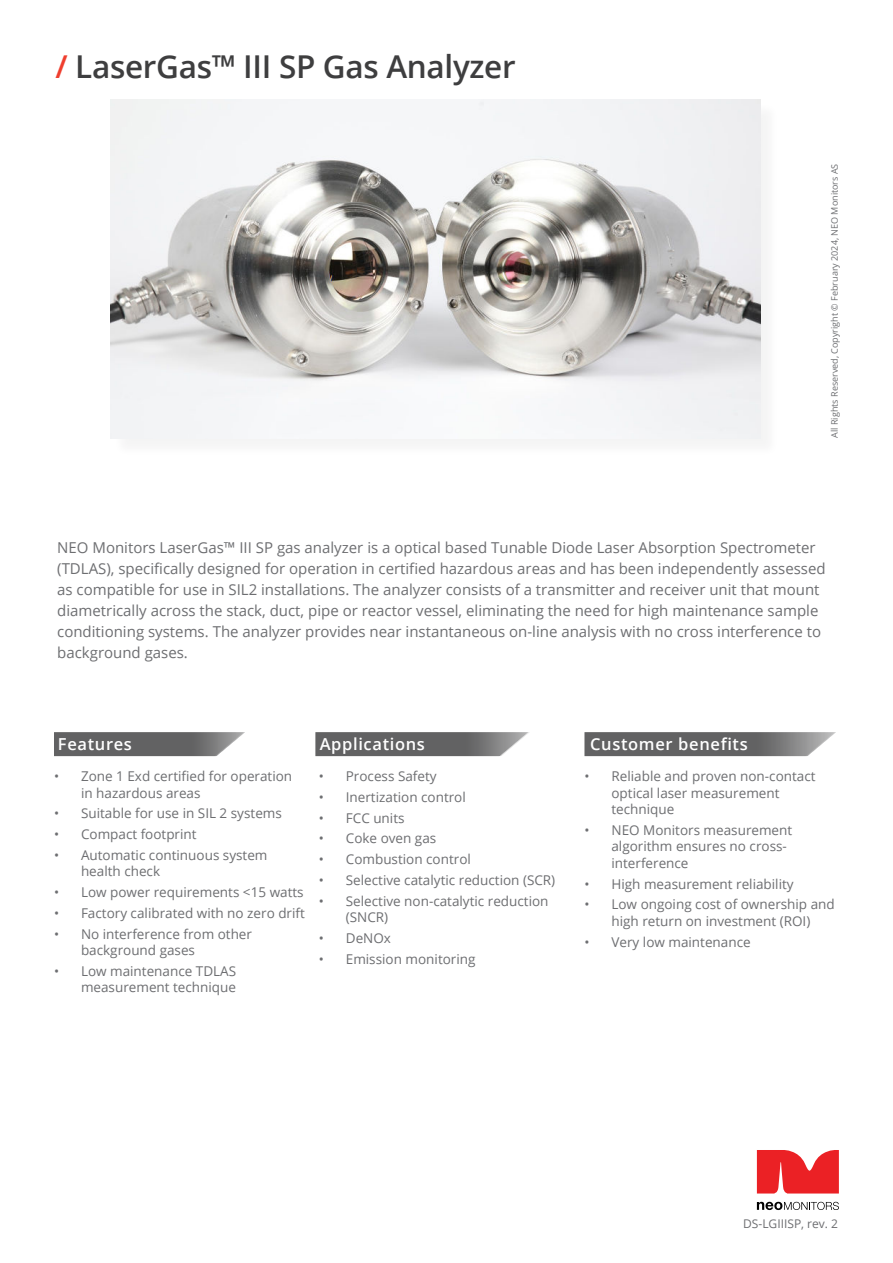
<style>
.page{position:relative;width:893px;height:1263px;background:#fff}
.page>*{position:absolute;margin:0;border:0;box-sizing:border-box;transform-origin:0 0}
.t1{font:600 31.5px "Open Sans";letter-spacing:-.01em;color:#3e3e3f}
.t2{font:600 16.5px "Open Sans";letter-spacing:.04em;color:#fff}
.t3{font:15px/21px "Open Sans";color:#6d6e71}
.t4{font:13.5px/16.5px "Open Sans";color:#6d6e71}
.t5{font:12px "Open Sans";color:#6d6e71}
.t6{font:9px "Open Sans";color:#6d6e71}
.s1{color:#ef3e2e}
</style>
<div class="page">
<div style="left:113px;top:102px;width:666px;height:355px;background:#f8f7f8"></div>
<img style="left:111px;top:100px;width:649px;height:339px">
<svg style="left:54px;top:732px;width:191px;height:24px;fill:#626263"></svg>
<svg style="left:315px;top:732px;width:214px;height:24px;fill:#626263"></svg>
<svg style="left:584px;top:732px;width:252px;height:24px;fill:#626263"></svg>
<svg style="left:757px;top:1202px;width:82px;height:8px"></svg>
<svg style="left:757px;top:1150px;width:82px;height:44px"></svg>
<h1 class="t1" style="left:55px;top:54px;width:462px"><span class="s1">/</span> LaserGas™ III SP Gas Analyzer</h1>
<p class="t6" style="left:831px;top:438px;width:276px;rotate:-90deg">All Rights Reserved, Copyright © February 2024, NEO Monitors AS</p>
<p class="t3" style="left:57px;top:538px;width:770px">NEO Monitors LaserGas™ III SP gas analyzer is a optical based Tunable Diode Laser Absorption Spectrometer (TDLAS), specifically designed for operation in certified hazardous areas and has been independently assessed as compatible for use in SIL2 installations. The analyzer consists of a transmitter and receiver unit that mount diametrically across the stack, duct, pipe or reactor vessel, eliminating the need for high maintenance sample conditioning systems. The analyzer provides near instantaneous on-line analysis with no cross interference to background gases.</p>
<p class="t2" style="left:58px;top:738px;width:76px">Features</p>
<p class="t2" style="left:320px;top:738px;width:107px">Applications</p>
<p class="t2" style="left:590px;top:738px;width:159px">Customer benefits</p>
<p class="t4" style="left:81px;top:769px;width:213px;text-indent:-27px">• Zone 1 Exd certified for operation in hazardous areas</p>
<p class="t4" style="left:54px;top:806px;width:229px">• Suitable for use in SIL 2 systems</p>
<p class="t4" style="left:54px;top:827px;width:144px">• Compact footprint</p>
<p class="t4" style="left:81px;top:848px;width:188px;text-indent:-27px">• Automatic continuous system health check</p>
<p class="t4" style="left:54px;top:885px;width:251px">• Low power requirements &lt;15 watts</p>
<p class="t4" style="left:54px;top:906px;width:252px">• Factory calibrated with no zero drift</p>
<p class="t4" style="left:81px;top:927px;width:173px;text-indent:-27px">• No interference from other background gases</p>
<p class="t4" style="left:54px;top:964px;width:184px;text-align:right">• Low maintenance TDLAS measurement technique</p>
<p class="t4" style="left:319px;top:769px;width:119px">• Process Safety</p>
<p class="t4" style="left:319px;top:790px;width:148px">• Inertization control</p>
<p class="t4" style="left:319px;top:811px;width:87px">• FCC units</p>
<p class="t4" style="left:319px;top:831px;width:119px">• Coke oven gas</p>
<p class="t4" style="left:319px;top:852px;width:154px">• Combustion control</p>
<p class="t4" style="left:319px;top:873px;width:238px">• Selective catalytic reduction (SCR)</p>
<p class="t4" style="left:346px;top:894px;width:204px;text-indent:-27px">• Selective non-catalytic reduction (SNCR)</p>
<p class="t4" style="left:319px;top:931px;width:74px">• DeNOx</p>
<p class="t4" style="left:319px;top:952px;width:158px">• Emission monitoring</p>
<p class="t4" style="left:611px;top:769px;width:206px;text-indent:-27px">• Reliable and proven non-contact optical laser measurement technique</p>
<p class="t4" style="left:611px;top:823px;width:182px;text-indent:-27px">• NEO Monitors measurement algorithm ensures no cross&shy;interference</p>
<p class="t4" style="left:584px;top:877px;width:211px">• High measurement reliability</p>
<p class="t4" style="left:584px;top:897px;width:252px;text-align:center">• Low ongoing cost of ownership and high return on investment (ROI)</p>
<p class="t4" style="left:584px;top:935px;width:168px">• Very low maintenance</p>
<p class="t5" style="left:743px;top:1218px;width:96px">DS-LGIIISP, rev. 2</p>
</div>
